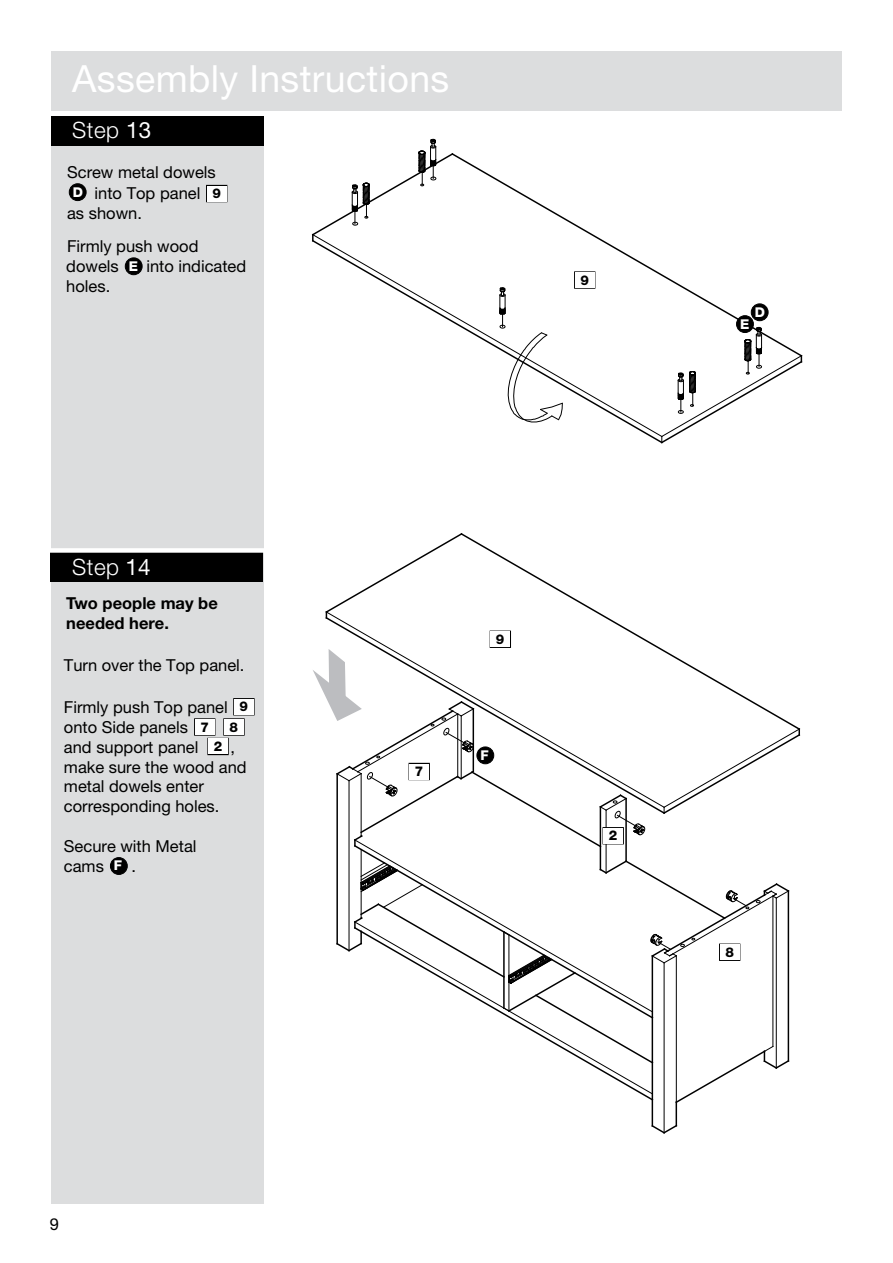
<style>
.page{position:relative;width:893px;height:1263px;background:#fff}
.page>*{position:absolute;margin:0;border:0;box-sizing:border-box;transform-origin:0 0}
.t1{font:37.5px "Helvetica Neue LT Pro";letter-spacing:.01em;color:#fff}
.t2{font:300 22.5px "Helvetica Neue LT Pro";letter-spacing:.02em;color:#fff}
.t3{font:16.5px/19.8px "Helvetica Neue LT Pro";color:#000}
.t4{font:700 16.5px/19.8px "Helvetica Neue LT Pro";color:#000}
.t5{font:800 13.5px "Helvetica Neue LT Pro";color:#000}
.t6{font:800 13.5px "Helvetica Neue LT Pro";color:#fff}
.s1{font-weight:400}
</style>
<div class="page">
<div style="left:51px;top:118px;width:213px;height:1086px;background:#dcddde"></div>
<div style="left:206px;top:185px;width:21px;height:17px;border:2px solid #000"></div>
<div style="left:207px;top:186px;width:20px;height:15px;background:#fff"></div>
<div style="left:51px;top:51px;width:791px;height:60px;background:#dcddde"></div>
<div style="left:51px;top:116px;width:213px;height:30px;background:#000"></div>
<div style="left:69px;top:184px;width:17px;height:17px;background:#000;border-radius:50%"></div>
<div style="left:69px;top:184px;width:17px;height:17px;border:1px solid #000;border-radius:50%"></div>
<div style="left:125px;top:258px;width:17px;height:17px;background:#000;border-radius:50%"></div>
<div style="left:125px;top:258px;width:17px;height:17px;border:1px solid #000;border-radius:50%"></div>
<div style="left:110px;top:857px;width:17px;height:17px;background:#000;border-radius:50%"></div>
<div style="left:110px;top:857px;width:17px;height:18px;border:1px solid #000;border-radius:50%"></div>
<div style="left:50px;top:552px;width:213px;height:30px;background:#000"></div>
<div style="left:43px;top:548px;width:227px;height:5px;background:#fff"></div>
<svg style="left:454px;top:154px;width:315px;height:173px"></svg>
<svg style="left:312px;top:239px;width:352px;height:204px"></svg>
<svg style="left:499px;top:287px;width:64px;height:138px"></svg>
<svg style="left:660px;top:327px;width:143px;height:117px"></svg>
<svg style="left:311px;top:139px;width:143px;height:102px"></svg>
<hr style="left:349px;top:781px;width:1px;height:169px;background:#000">
<hr style="left:336px;top:774px;width:2px;height:170px;background:#000">
<hr style="left:361px;top:849px;width:1px;height:69px;background:#000">
<hr style="left:625px;top:798px;width:2px;height:63px;background:#000">
<hr style="left:606px;top:810px;width:1px;height:63px;background:#000">
<hr style="left:600px;top:807px;width:1px;height:62px;background:#000">
<svg style="left:336px;top:859px;width:454px;height:275px"></svg>
<svg style="left:463px;top:534px;width:336px;height:194px"></svg>
<svg style="left:325px;top:533px;width:138px;height:83px"></svg>
<svg style="left:325px;top:616px;width:341px;height:197px"></svg>
<svg style="left:662px;top:728px;width:139px;height:86px"></svg>
<svg style="left:313px;top:649px;width:332px;height:199px"></svg>
<div style="left:602px;top:827px;width:22px;height:17px;border:2px solid #000"></div>
<div style="left:603px;top:828px;width:20px;height:16px;background:#fff"></div>
<div style="left:207px;top:738px;width:22px;height:17px;border:2px solid #000"></div>
<div style="left:208px;top:738px;width:20px;height:16px;background:#fff"></div>
<div style="left:736px;top:316px;width:17px;height:16px;background:#000;border-radius:50%"></div>
<div style="left:736px;top:315px;width:18px;height:18px;border:1px solid #000;border-radius:50%"></div>
<div style="left:233px;top:698px;width:22px;height:17px;border:2px solid #000"></div>
<div style="left:234px;top:699px;width:20px;height:16px;background:#fff"></div>
<div style="left:194px;top:718px;width:21px;height:18px;border:2px solid #000"></div>
<div style="left:195px;top:719px;width:20px;height:16px;background:#fff"></div>
<div style="left:224px;top:719px;width:20px;height:16px;background:#fff"></div>
<h1 class="t1" style="left:72px;top:55px;width:378px">Assembly Instructions</h1>
<h2 class="t2" style="left:72px;top:116px;width:80px">Step <span class="s1">13</span></h2>
<p class="t3" style="left:67px;top:162px;width:150px">Screw metal dowels</p>
<p class="t6" style="left:73px;top:184px;width:12px">D</p>
<p class="t3" style="left:67px;top:183px;width:135px;text-indent:28px">into Top panel as shown.</p>
<p class="t3" style="left:67px;top:236px;width:133px">Firmly push wood</p>
<p class="t5" style="left:212px;top:185px;width:10px">9</p>
<p class="t3" style="left:66px;top:256px;width:54px">dowels</p>
<p class="t3" style="left:146px;top:256px;width:101px">into indicated</p>
<p class="t3" style="left:66px;top:276px;width:46px">holes.</p>
<p class="t6" style="left:129px;top:258px;width:11px">E</p>
<p class="t5" style="left:580px;top:272px;width:10px">9</p>
<h2 class="t2" style="left:72px;top:553px;width:80px">Step <span class="s1">14</span></h2>
<p class="t4" style="left:66px;top:593px;width:153px">Two people may be needed here.</p>
<p class="t3" style="left:64px;top:655px;width:182px">Turn over the Top panel.</p>
<p class="t3" style="left:64px;top:697px;width:165px">Firmly push Top panel onto Side panels<br>and support panel</p>
<p class="t5" style="left:240px;top:698px;width:10px">9</p>
<p class="t5" style="left:200px;top:719px;width:10px">7</p>
<p class="t5" style="left:230px;top:719px;width:10px">8</p>
<p class="t5" style="left:214px;top:738px;width:10px">2</p>
<p class="t3" style="left:64px;top:736px;width:184px;text-indent:167px">, make sure the wood and metal dowels enter corresponding holes.</p>
<p class="t3" style="left:64px;top:835px;width:134px">Secure with Metal cams</p>
<p class="t3" style="left:131px;top:855px;width:6px">.</p>
<p class="t6" style="left:114px;top:857px;width:10px">F</p>
<p class="t5" style="left:415px;top:763px;width:10px">7</p>
<p class="t5" style="left:496px;top:631px;width:10px">9</p>
<p class="t6" style="left:480px;top:747px;width:10px">F</p>
<p class="t5" style="left:609px;top:827px;width:10px">2</p>
<p class="t3" style="left:50px;top:1214px;width:11px">9</p>
<p class="t6" style="left:755px;top:304px;width:12px">D</p>
<p class="t6" style="left:740px;top:316px;width:11px">E</p>
<p class="t5" style="left:725px;top:944px;width:10px">8</p>
</div>
